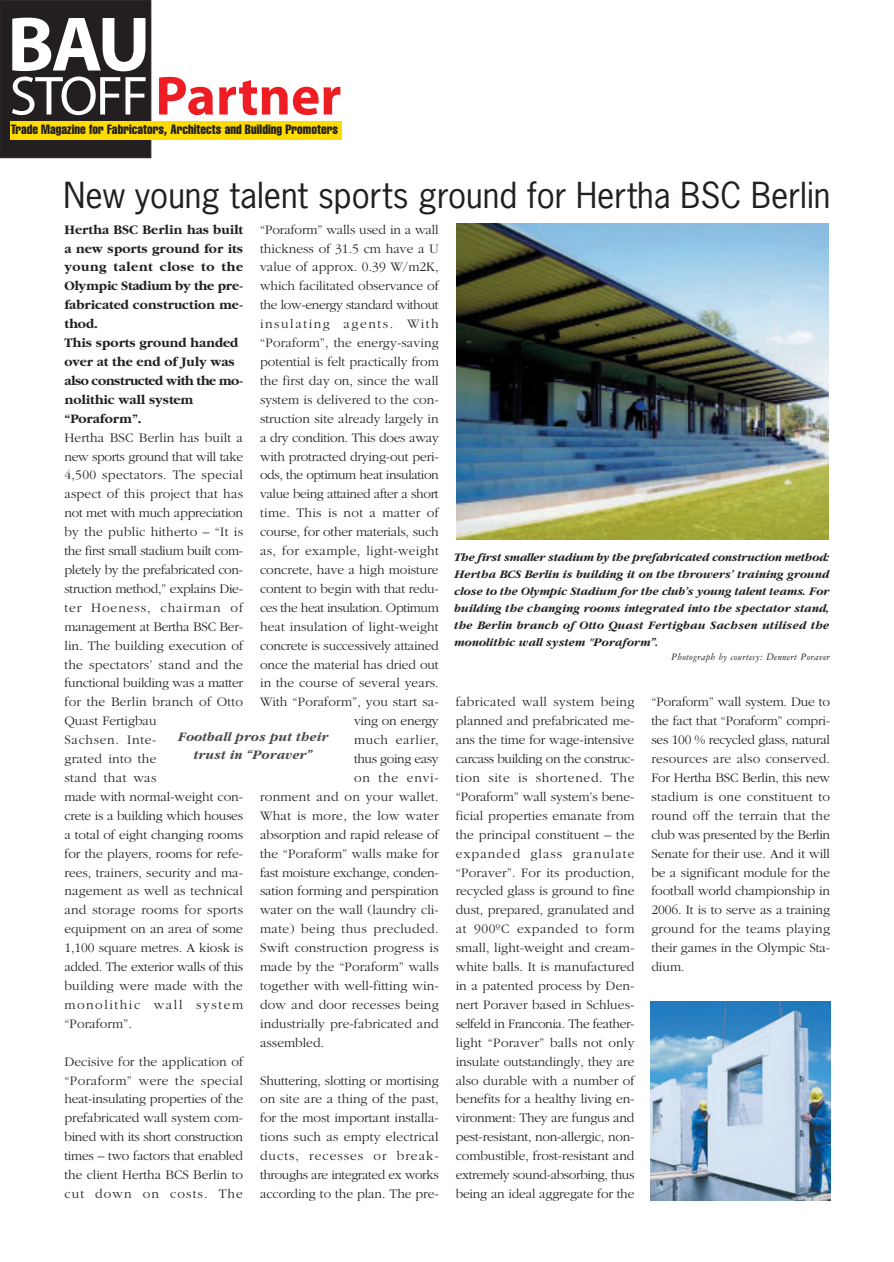
<style>
.page{position:relative;width:894px;height:1262px;background:#fff}
.page>*{position:absolute;margin:0;border:0;box-sizing:border-box;transform-origin:0 0}
.t1{font:700 77.85px "Myriad";color:#fff}
.t2{font:700 55.35px "Myriad";color:#ee1d23}
.t3{font:33.75px "News Gothic";color:#231f20}
.t4{font:300 13.5px/18.9px "Garamond";color:#231f20;text-align:justify}
.t5{font:700 13.5px/18.9px "Garamond";color:#231f20}
.t6{font:300 13.5px "Garamond";letter-spacing:-.025em;color:#231f20}
.t7{font:300 13.5px "Garamond";letter-spacing:-.02em;color:#231f20}
.t8{font:300 13.5px "Garamond";letter-spacing:.025em;color:#231f20}
.t9{font:300 13.5px "Garamond";letter-spacing:-.03em;color:#231f20}
.t10{font:300 13.5px "Garamond";letter-spacing:.02em;color:#231f20}
.t11{font:italic 700 13.5px/18px "Garamond";letter-spacing:.01em;color:#494849;text-align:center}
.t12{font:300 13.5px "Garamond";letter-spacing:.115em;color:#231f20}
.t13{font:300 13.5px "Garamond";letter-spacing:.04em;color:#231f20}
.t14{font:300 13.5px "Garamond";letter-spacing:.055em;color:#231f20}
.t15{font:extra-condensed 13.2px "Helvetica";letter-spacing:.005em;color:#231f20}
.t16{font:italic 700 12px/17.1px "Garamond";color:#231f20;text-align:justify}
.t17{font:italic 10.5px "Garamond Three";letter-spacing:.025em;color:#231f20}
.s1{font-weight:400;color:#fff}
</style>
<div class="page">
<img style="left:456px;top:224px;width:372px;height:315px">
<div style="left:0;top:0;width:151px;height:158px;background:#231f20;border:1px solid #231f20"></div>
<div style="left:10px;top:121px;width:331px;height:18px;background:#ffdc01"></div>
<img style="left:650px;top:1001px;width:179px;height:199px">
<h1 class="t1" style="left:7px;top:15px;width:145px">BAU</h1>
<h2 class="t2" style="left:10px;top:75px;width:333px"><span class="s1">STOFF</span>Partner</h2>
<p class="t15" style="left:11px;top:125px;width:328px">Trade Magazine for Fabricators, Architects and Building Promoters</p>
<h3 class="t3" style="left:63px;top:182px;width:768px">New young talent sports ground for Hertha BSC Berlin</h3>
<p class="t5" style="left:64px;top:221px;width:180px">Hertha BSC Berlin has built a new sports ground for its young talent close to the<br>Olympic Stadium by the pre&shy;fabricated construction me&shy;thod.<br>This sports ground handed over at the end of July was also constructed with the mo&shy;nolithic wall system “Poraform”.</p>
<p class="t4" style="left:64px;top:429px;width:180px;text-align:left">Hertha BSC Berlin has built a new sports ground that will take<br>4,500 spectators. The special aspect of this project that has not met with much appreciation by the public hitherto – “It is the first small stadium built com&shy;pletely by the prefabricated con&shy;struction method,” explains Die&shy;ter Hoeness, chairman of management at Bertha BSC Ber&shy;lin. The building execution of the spectators’ stand and the functional building was a matter for the Berlin branch of Otto<br>Quast Fertigbau<br>Sachsen. Inte-<br>grated into the<br>stand that was<br>made with normal-weight con&shy;crete is a building which houses a total of eight changing rooms for the players, rooms for refe&shy;rees, trainers, security and ma&shy;nagement as well as technical and storage rooms for sports equipment on an area of some<br>1,100 square metres. A kiosk is added. The exterior walls of this building were made with the monolithic wall system “Poraform”.</p>
<p class="t4" style="left:64px;top:1052px;width:180px">Decisive for the application of “Poraform” were the special heat-insulating properties of the prefabricated wall system com&shy;bined with its short construction times – two factors that enabled the client Hertha BCS Berlin to cut down on costs. The</p>
<p class="t4" style="left:260px;top:221px;width:180px">“Poraform” walls used in a wall</p>
<p class="t4" style="left:260px;top:240px;width:180px">thickness of 31.5 cm have a U</p>
<p class="t4" style="left:260px;top:259px;width:180px">value of approx. 0.39 W/m2K,</p>
<p class="t4" style="left:260px;top:278px;width:180px">which facilitated observance of</p>
<p class="t6" style="left:260px;top:300px;width:180px">the low-energy standard without</p>
<p class="t12" style="left:260px;top:318px;width:180px">insulating agents. With</p>
<p class="t4" style="left:260px;top:334px;width:180px">“Poraform”, the energy-saving</p>
<p class="t4" style="left:260px;top:353px;width:180px">potential is felt practically from</p>
<p class="t4" style="left:260px;top:372px;width:180px">the first day on, since the wall</p>
<p class="t4" style="left:260px;top:391px;width:180px">system is delivered to the con-</p>
<p class="t4" style="left:260px;top:410px;width:180px">struction site already largely in</p>
<p class="t7" style="left:260px;top:432px;width:180px">a dry condition. This does away</p>
<p class="t4" style="left:260px;top:448px;width:180px">with protracted drying-out peri-</p>
<p class="t9" style="left:260px;top:470px;width:180px">ods, the optimum heat insulation</p>
<p class="t6" style="left:260px;top:489px;width:180px">value being attained after a short</p>
<p class="t8" style="left:260px;top:507px;width:180px">time. This is not a matter of</p>
<p class="t7" style="left:260px;top:526px;width:180px">course, for other materials, such</p>
<p class="t8" style="left:260px;top:545px;width:180px">as, for example, light-weight</p>
<p class="t4" style="left:260px;top:561px;width:180px">concrete, have a high moisture</p>
<p class="t4" style="left:260px;top:580px;width:180px">content to begin with that redu-</p>
<p class="t9" style="left:260px;top:602px;width:180px">ces the heat insulation. Optimum</p>
<p class="t4" style="left:260px;top:618px;width:180px">heat insulation of light-weight</p>
<p class="t7" style="left:260px;top:640px;width:180px">concrete is successively attained</p>
<p class="t4" style="left:260px;top:656px;width:180px">once the material has dried out</p>
<p class="t4" style="left:260px;top:674px;width:180px">in the course of several years.</p>
<p class="t4" style="left:260px;top:693px;width:180px">With “Poraform”, you start sa-</p>
<p class="t4" style="left:354px;top:712px;width:86px">ving on energy</p>
<p class="t13" style="left:354px;top:734px;width:86px">much earlier,</p>
<p class="t9" style="left:354px;top:753px;width:86px">thus going easy</p>
<p class="t14" style="left:354px;top:772px;width:86px">on the envi-</p>
<p class="t10" style="left:260px;top:791px;width:180px">ronment and on your wallet.</p>
<p class="t10" style="left:260px;top:810px;width:180px">What is more, the low water</p>
<p class="t4" style="left:260px;top:826px;width:180px">absorption and rapid release of</p>
<p class="t4" style="left:260px;top:845px;width:180px">the “Poraform” walls make for</p>
<p class="t6" style="left:260px;top:867px;width:180px">fast moisture exchange, conden-</p>
<p class="t4" style="left:260px;top:882px;width:180px">sation forming and perspiration</p>
<p class="t4" style="left:260px;top:901px;width:180px">water on the wall (laundry cli-</p>
<p class="t8" style="left:260px;top:923px;width:180px">mate) being thus precluded.</p>
<p class="t4" style="left:260px;top:939px;width:180px">Swift construction progress is</p>
<p class="t4" style="left:260px;top:958px;width:180px">made by the “Poraform” walls</p>
<p class="t4" style="left:260px;top:977px;width:180px">together with well-fitting win-</p>
<p class="t4" style="left:260px;top:996px;width:180px">dow and door recesses being</p>
<p class="t4" style="left:260px;top:1015px;width:180px">industrially pre-fabricated and</p>
<p class="t4" style="left:260px;top:1034px;width:65px">assembled.</p>
<p class="t4" style="left:260px;top:1071px;width:180px">Shuttering, slotting or mortising on site are a thing of the past, for the most important installa&shy;tions such as empty electrical ducts, recesses or break&shy;throughs are integrated ex works according to the plan. The pre-</p>
<p class="t16" style="left:455px;top:549px;width:376px">The first smaller stadium by the prefabricated construction method:<br>Hertha BCS Berlin is building it on the throwers’ training ground close to the Olympic Stadium for the club’s young talent teams. For building the changing rooms integrated into the spectator stand, the Berlin branch of Otto Quast Fertigbau Sachsen utilised the monolithic wall system "Poraform”.</p>
<p class="t17" style="left:671px;top:653px;width:160px">Photograph by courtesy: Dennert Poraver</p>
<p class="t4" style="left:455px;top:693px;width:180px">fabricated wall system being planned and prefabricated me&shy;ans the time for wage-intensive carcass building on the construc&shy;tion site is shortened. The “Poraform” wall system’s bene&shy;ficial properties emanate from the principal constituent – the expanded glass granulate “Poraver”. For its production, recycled glass is ground to fine dust, prepared, granulated and at 900ºC expanded to form small, light-weight and cream&shy;white balls. It is manufactured in a patented process by Den&shy;nert Poraver based in Schlues&shy;selfeld in Franconia. The feather&shy;light “Poraver” balls not only insulate outstandingly, they are also durable with a number of benefits for a healthy living en&shy;vironment: They are fungus and pest-resistant, non-allergic, non&shy;combustible, frost-resistant and extremely sound-absorbing, thus being an ideal aggregate for the</p>
<p class="t4" style="left:651px;top:693px;width:180px">“Poraform” wall system. Due to the fact that “Poraform” compri&shy;ses 100 % recycled glass, natural resources are also conserved.<br>For Hertha BSC Berlin, this new stadium is one constituent to round off the terrain that the club was presented by the Berlin Senate for their use. And it will be a significant module for the football world championship in 2006. It is to serve as a training ground for the teams playing their games in the Olympic Sta&shy;dium.</p>
<p class="t11" style="left:179px;top:729px;width:152px">Football pros put their trust in “Poraver”</p>
</div>
